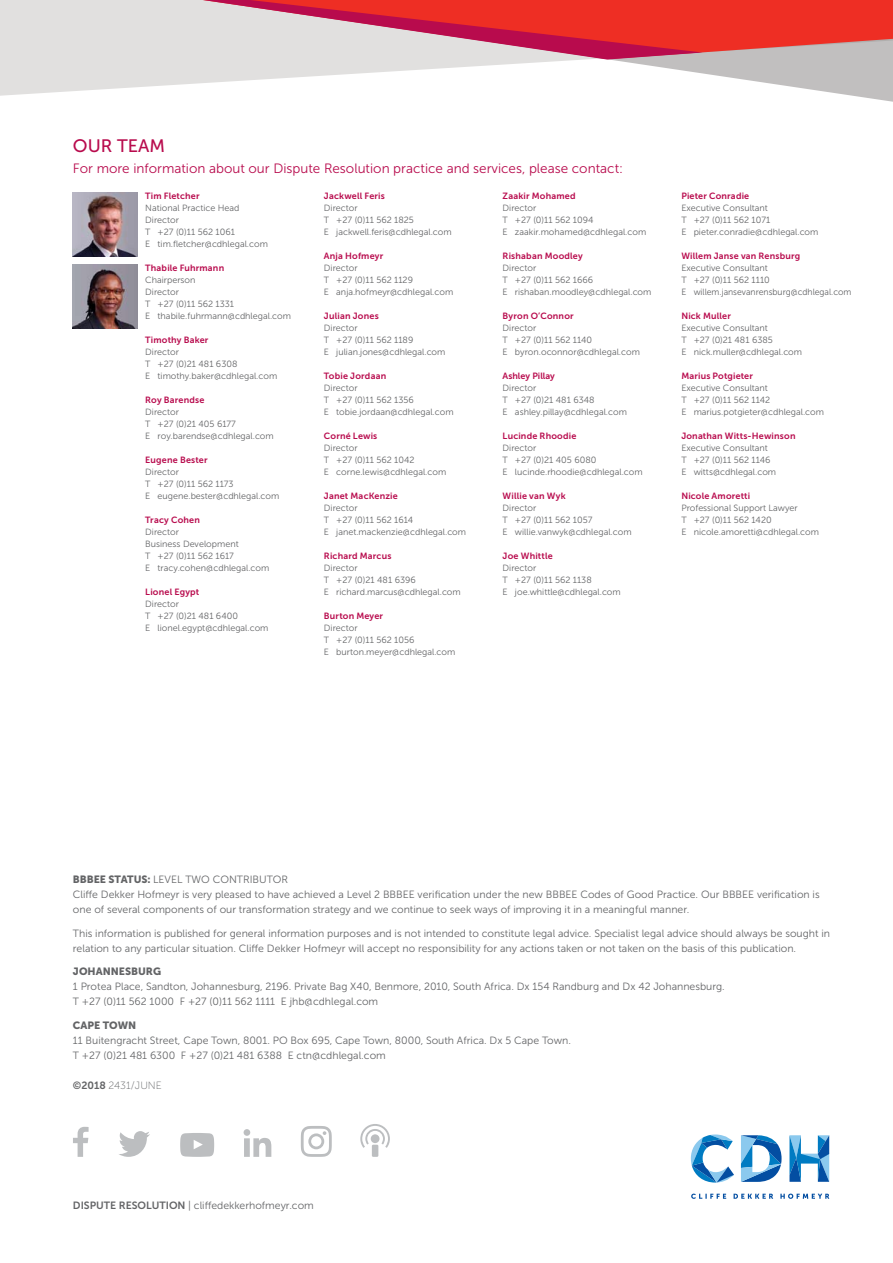
<style>
.page{position:relative;width:893px;height:1263px;background:#fff}
.page>*{position:absolute;margin:0;border:0;box-sizing:border-box;transform-origin:0 0}
.t1{font:18px "Museo Sans 500";color:#b80b4d}
.t2{font:13.5px "Museo Sans 300";color:#b80b4d}
.t3{font:10.5px/15px "Museo Sans 300";color:#636466}
.t4{font:10.5px "Museo Sans 900";color:#636466}
.t5{font:10.5px "Museo Sans 100";color:#636466}
.t6{font:9px/12px "Museo Sans 300";color:#636466}
.t7{font:9px "Museo Sans 700";letter-spacing:.02em;color:#b80b4d}
.t8{font:9px "Museo Sans 700";color:#b80b4d}
.s1{font-family:"Museo Sans 900"}
.s2{font-family:"Museo Sans 700"}
</style>
<div class="page">
<img style="left:73px;top:265px;width:64px;height:64px">
<img style="left:73px;top:193px;width:64px;height:63px">
<svg style="left:613px;top:59px;width:279px;height:43px"></svg>
<svg style="left:0;top:0;width:572px;height:96px;fill:#e1e0df"></svg>
<svg style="left:25px;top:0;width:867px;height:59px;background:#e35149"></svg>
<svg style="left:29px;top:0;width:673px;height:60px;background:#de8e93"></svg>
<svg style="left:691px;top:1194px;width:138px;height:5px"></svg>
<svg style="left:789px;top:1135px;width:40px;height:47px"></svg>
<svg style="left:691px;top:1135px;width:43px;height:48px"></svg>
<svg style="left:741px;top:1135px;width:40px;height:47px"></svg>
<svg style="left:73px;top:1127px;width:16px;height:30px"></svg>
<svg style="left:119px;top:1131px;width:31px;height:26px"></svg>
<svg style="left:243px;top:1129px;width:28px;height:28px"></svg>
<svg style="left:180px;top:1133px;width:34px;height:24px"></svg>
<svg style="left:360px;top:1124px;width:30px;height:24px"></svg>
<div style="left:372px;top:1145px;width:6px;height:12px;background:#bcbec0"></div>
<svg style="left:301px;top:1126px;width:31px;height:31px"></svg>
<h1 class="t1" style="left:73px;top:139px;width:93px">OUR TEAM</h1>
<h2 class="t2" style="left:73px;top:163px;width:551px">For more information about our Dispute Resolution practice and services, please contact:</h2>
<p class="t7" style="left:145px;top:193px;width:56px">Tim Fletcher</p>
<p class="t6" style="left:145px;top:203px;width:124px">National Practice Head<br>Director<br>T +27 (0)11 562 1061<br>E tim.fletcher@cdhlegal.com</p>
<p class="t7" style="left:145px;top:265px;width:80px">Thabile Fuhrmann</p>
<p class="t6" style="left:145px;top:275px;width:147px">Chairperson<br>Director<br>T +27 (0)11 562 1331<br>E thabile.fuhrmann@cdhlegal.com</p>
<p class="t7" style="left:145px;top:337px;width:65px">Timothy Baker</p>
<p class="t6" style="left:145px;top:347px;width:133px">Director<br>T +27 (0)21 481 6308<br>E timothy.baker@cdhlegal.com</p>
<p class="t7" style="left:145px;top:397px;width:61px">Roy Barendse</p>
<p class="t6" style="left:145px;top:407px;width:130px">Director<br>T +27 (0)21 405 6177<br>E roy.barendse@cdhlegal.com</p>
<p class="t7" style="left:145px;top:457px;width:64px">Eugene Bester</p>
<p class="t6" style="left:145px;top:467px;width:135px">Director<br>T +27 (0)11 562 1173<br>E eugene.bester@cdhlegal.com</p>
<p class="t7" style="left:145px;top:517px;width:56px">Tracy Cohen</p>
<p class="t6" style="left:145px;top:527px;width:126px">Director<br>Business Development<br>T +27 (0)11 562 1617<br>E tracy.cohen@cdhlegal.com</p>
<p class="t7" style="left:145px;top:589px;width:55px">Lionel Egypt</p>
<p class="t6" style="left:145px;top:599px;width:125px">Director<br>T +27 (0)21 481 6400<br>E lionel.egypt@cdhlegal.com</p>
<p class="t7" style="left:502px;top:193px;width:75px">Zaakir Mohamed</p>
<p class="t6" style="left:502px;top:203px;width:145px">Director<br>T +27 (0)11 562 1094<br>E zaakir.mohamed@cdhlegal.com</p>
<p class="t7" style="left:502px;top:253px;width:82px">Rishaban Moodley</p>
<p class="t6" style="left:502px;top:263px;width:150px">Director<br>T +27 (0)11 562 1666<br>E rishaban.moodley@cdhlegal.com</p>
<p class="t7" style="left:502px;top:313px;width:73px">Byron O’Connor</p>
<p class="t6" style="left:502px;top:323px;width:139px">Director<br>T +27 (0)11 562 1140<br>E byron.oconnor@cdhlegal.com</p>
<p class="t8" style="left:502px;top:373px;width:54px">Ashley Pillay</p>
<p class="t6" style="left:502px;top:383px;width:126px">Director<br>T +27 (0)21 481 6348<br>E ashley.pillay@cdhlegal.com</p>
<p class="t7" style="left:502px;top:433px;width:75px">Lucinde Rhoodie</p>
<p class="t6" style="left:502px;top:443px;width:141px">Director<br>T +27 (0)21 405 6080<br>E lucinde.rhoodie@cdhlegal.com</p>
<p class="t7" style="left:502px;top:493px;width:64px">Willie van Wyk</p>
<p class="t6" style="left:502px;top:503px;width:130px">Director<br>T +27 (0)11 562 1057<br>E willie.vanwyk@cdhlegal.com</p>
<p class="t7" style="left:502px;top:553px;width:52px">Joe Whittle</p>
<p class="t6" style="left:502px;top:563px;width:120px">Director<br>T +27 (0)11 562 1138<br>E joe.whittle@cdhlegal.com</p>
<p class="t7" style="left:324px;top:193px;width:62px">Jackwell Feris</p>
<p class="t6" style="left:324px;top:203px;width:129px">Director<br>T +27 (0)11 562 1825<br>E jackwell.feris@cdhlegal.com</p>
<p class="t7" style="left:324px;top:253px;width:61px">Anja Hofmeyr</p>
<p class="t6" style="left:324px;top:263px;width:131px">Director<br>T +27 (0)11 562 1129<br>E anja.hofmeyr@cdhlegal.com</p>
<p class="t7" style="left:324px;top:313px;width:56px">Julian Jones</p>
<p class="t6" style="left:324px;top:323px;width:123px">Director<br>T +27 (0)11 562 1189<br>E julian.jones@cdhlegal.com</p>
<p class="t7" style="left:324px;top:373px;width:64px">Tobie Jordaan</p>
<p class="t6" style="left:324px;top:383px;width:131px">Director<br>T +27 (0)11 562 1356<br>E tobie.jordaan@cdhlegal.com</p>
<p class="t7" style="left:324px;top:433px;width:55px">Corné Lewis</p>
<p class="t6" style="left:324px;top:443px;width:124px">Director<br>T +27 (0)11 562 1042<br>E corne.lewis@cdhlegal.com</p>
<p class="t7" style="left:324px;top:493px;width:75px">Janet MacKenzie</p>
<p class="t6" style="left:324px;top:503px;width:144px">Director<br>T +27 (0)11 562 1614<br>E janet.mackenzie@cdhlegal.com</p>
<p class="t7" style="left:324px;top:553px;width:69px">Richard Marcus</p>
<p class="t6" style="left:324px;top:563px;width:138px">Director<br>T +27 (0)21 481 6396<br>E richard.marcus@cdhlegal.com</p>
<p class="t7" style="left:324px;top:613px;width:61px">Burton Meyer</p>
<p class="t6" style="left:324px;top:623px;width:133px">Director<br>T +27 (0)11 562 1056<br>E burton.meyer@cdhlegal.com</p>
<p class="t7" style="left:681px;top:193px;width:69px">Pieter Conradie</p>
<p class="t6" style="left:681px;top:203px;width:139px">Executive Consultant<br>T +27 (0)11 562 1071<br>E pieter.conradie@cdhlegal.com</p>
<p class="t7" style="left:681px;top:253px;width:120px">Willem Janse van Rensburg</p>
<p class="t6" style="left:681px;top:263px;width:172px">Executive Consultant<br>T +27 (0)11 562 1110<br>E willem.jansevanrensburg@cdhlegal.com</p>
<p class="t7" style="left:681px;top:313px;width:51px">Nick Muller</p>
<p class="t6" style="left:681px;top:323px;width:122px">Executive Consultant<br>T +27 (0)21 481 6385<br>E nick.muller@cdhlegal.com</p>
<p class="t7" style="left:681px;top:373px;width:73px">Marius Potgieter</p>
<p class="t6" style="left:681px;top:383px;width:144px">Executive Consultant<br>T +27 (0)11 562 1142<br>E marius.potgieter@cdhlegal.com</p>
<p class="t7" style="left:681px;top:433px;width:116px">Jonathan Witts-Hewinson</p>
<p class="t6" style="left:681px;top:443px;width:96px">Executive Consultant<br>T +27 (0)11 562 1146<br>E witts@cdhlegal.com</p>
<p class="t7" style="left:681px;top:493px;width:70px">Nicole Amoretti</p>
<p class="t6" style="left:681px;top:503px;width:139px">Professional Support Lawyer<br>T +27 (0)11 562 1420<br>E nicole.amoretti@cdhlegal.com</p>
<p class="t3" style="left:73px;top:873px;width:748px"><span class="s1">BBBEE STATUS:</span> LEVEL TWO CONTRIBUTOR<br>Cliffe Dekker Hofmeyr is very pleased to have achieved a Level 2 BBBEE verification under the new BBBEE Codes of Good Practice. Our BBBEE verification is one of several components of our transformation strategy and we continue to seek ways of improving it in a meaningful manner.</p>
<p class="t3" style="left:73px;top:927px;width:758px">This information is published for general information purposes and is not intended to constitute legal advice. Specialist legal advice should always be sought in relation to any particular situation. Cliffe Dekker Hofmeyr will accept no responsibility for any actions taken or not taken on the basis of this publication.</p>
<p class="t4" style="left:73px;top:968px;width:90px">JOHANNESBURG</p>
<p class="t3" style="left:73px;top:980px;width:653px">1 Protea Place, Sandton, Johannesburg, 2196. Private Bag X40, Benmore, 2010, South Africa. Dx 154 Randburg and Dx 42 Johannesburg.<br>T +27 (0)11 562 1000 F +27 (0)11 562 1111 E jhb@cdhlegal.com</p>
<p class="t4" style="left:73px;top:1021px;width:65px">CAPE TOWN</p>
<p class="t3" style="left:73px;top:1034px;width:499px">11 Buitengracht Street, Cape Town, 8001. PO Box 695, Cape Town, 8000, South Africa. Dx 5 Cape Town.<br>T +27 (0)21 481 6300 F +27 (0)21 481 6388 E ctn@cdhlegal.com</p>
<p class="t5" style="left:73px;top:1081px;width:90px"><span class="s2">©2018</span> 2431/JUNE</p>
<p class="t3" style="left:73px;top:1199px;width:242px"><span class="s2">DISPUTE RESOLUTION</span> | cliffedekkerhofmeyr.com</p>
</div>
